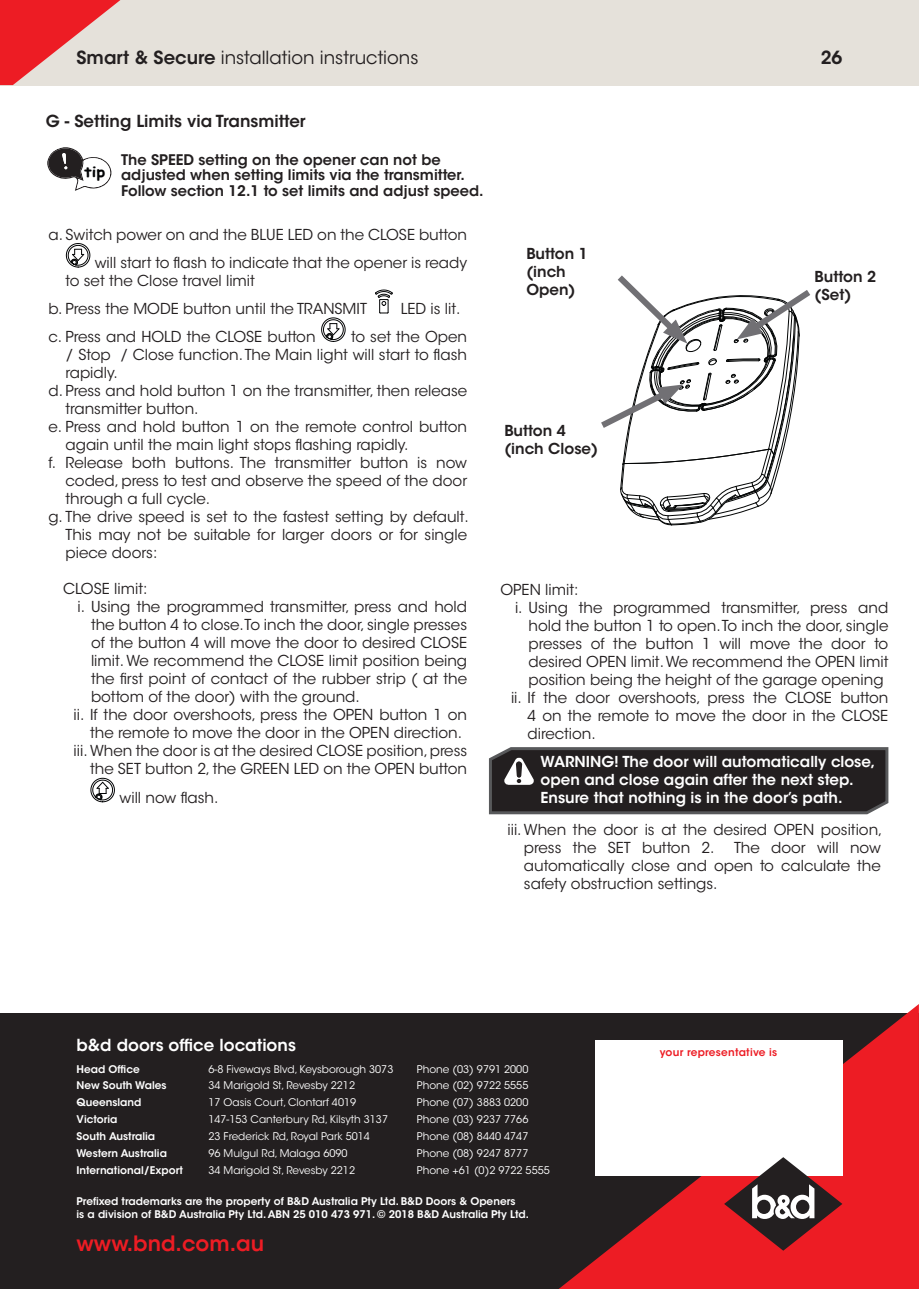
<style>
.page{position:relative;width:919px;height:1289px;background:#fff}
.page>*{position:absolute;margin:0;border:0;box-sizing:border-box;transform-origin:0 0}
.t1{font:600 21px "ITC Avant Garde Std";color:#ed1c24}
.t2{font:18px "ITC Avant Garde Std";color:#231f20}
.t3{font:600 18px "ITC Avant Garde Std";color:#231f20}
.t4{font:600 16.5px "ITC Avant Garde Std";color:#231f20}
.t5{font:600 16.5px "ITC Avant Garde Std";color:#fff}
.t6{font:15px/18px "ITC Avant Garde Std";color:#231f20}
.t7{font:600 15px/18px "ITC Avant Garde Std";color:#fff}
.t8{font:600 15px/18px "ITC Avant Garde Std";color:#231f20}
.t9{font:600 14.55px/15.3px "ITC Avant Garde Std";color:#231f20}
.t10{font:700 14.4px "Comic Sans MS";color:#020304;scale:1.13 1}
.t11{font:10.5px "ITC Avant Garde Std";color:#fff}
.t12{font:600 10.5px/13.5px "ITC Avant Garde Std";color:#fff}
.t13{font:600 10.5px "ITC Avant Garde Std";letter-spacing:.025em;color:#ed1c24}
.s1{font-weight:600}
</style>
<div class="page">
<div style="left:0;top:1013px;width:918px;height:275px;background:#231f20"></div>
<div style="left:0;top:0;width:918px;height:85px;background:#e5e1da"></div>
<svg style="left:0;top:0;width:120px;height:85px"></svg>
<svg style="left:560px;top:1004px;width:358px;height:284px;fill:#ed1c24"></svg>
<div style="left:594px;top:1040px;width:248px;height:135px;background:#fff"></div>
<svg style="left:724px;top:1157px;width:118px;height:93px"></svg>
<svg style="left:66px;top:243px;width:24px;height:24px"></svg>
<svg style="left:375px;top:289px;width:18px;height:25px"></svg>
<svg style="left:321px;top:317px;width:24px;height:25px"></svg>
<svg style="left:90px;top:777px;width:25px;height:25px"></svg>
<svg style="left:601px;top:275px;width:210px;height:251px"></svg>
<svg style="left:489px;top:747px;width:400px;height:68px;background:#302d2e"></svg>
<svg style="left:47px;top:147px;width:65px;height:44px"></svg>
<p class="t2" style="left:77px;top:46px;width:343px"><span class="s1">Smart &amp; Secure</span> installation instructions</p>
<p class="t3" style="left:820px;top:46px;width:23px">26</p>
<p class="t4" style="left:46px;top:110px;width:261px">G - Setting Limits via Transmitter</p>
<p class="t9" style="left:121px;top:152px;width:364px">The SPEED setting on the opener can not be adjusted when setting limits via the transmitter.<br>Follow section 12.1 to set limits and adjust speed.</p>
<p class="t10" style="left:84px;top:161px;width:20px">tip</p>
<p class="t6" style="left:48px;top:220px;width:420px;line-height:28.2px;text-align:right">a. Switch power on and the BLUE LED on the CLOSE button will start to flash to indicate that the opener is ready</p>
<p class="t6" style="left:48px;top:266px;width:320px;line-height:28.2px;text-indent:17px">to set the Close travel limit<br>b. Press the MODE button until the TRANSMIT</p>
<p class="t6" style="left:401px;top:300px;width:61px">LED is lit.</p>
<p class="t6" style="left:48px;top:328px;width:268px">c. Press and HOLD the CLOSE button</p>
<p class="t6" style="left:351px;top:328px;width:117px">to set the Open</p>
<p class="t6" style="left:65px;top:346px;width:403px">/ Stop / Close function. The Main light will start to flash</p>
<p class="t6" style="left:65px;top:364px;width:54px">rapidly.</p>
<p class="t6" style="left:48px;top:382px;width:420px">d. Press and hold button 1 on the transmitter, then release</p>
<p class="t6" style="left:65px;top:400px;width:135px">transmitter button.</p>
<p class="t6" style="left:48px;top:418px;width:420px">e. Press and hold button 1 on the remote control button</p>
<p class="t6" style="left:65px;top:436px;width:344px">again until the main light stops flashing rapidly.</p>
<p class="t6" style="left:48px;top:454px;width:420px">f. Release both buttons. The transmitter button is now</p>
<p class="t6" style="left:65px;top:472px;width:403px">coded, press to test and observe the speed of the door</p>
<p class="t6" style="left:65px;top:490px;width:146px">through a full cycle.</p>
<p class="t6" style="left:48px;top:508px;width:422px">g. The drive speed is set to the fastest setting by default.</p>
<p class="t6" style="left:65px;top:526px;width:403px">This may not be suitable for larger doors or for single</p>
<p class="t6" style="left:65px;top:544px;width:93px">piece doors:</p>
<p class="t6" style="left:63px;top:580px;width:86px">CLOSE limit:</p>
<p class="t6" style="left:77px;top:598px;width:391px">i. Using the programmed transmitter, press and hold</p>
<p class="t6" style="left:91px;top:616px;width:377px">the button 4 to close.To inch the door, single presses</p>
<p class="t6" style="left:91px;top:634px;width:377px">of the button 4 will move the door to desired CLOSE</p>
<p class="t6" style="left:91px;top:652px;width:377px">limit. We recommend the CLOSE limit position being</p>
<p class="t6" style="left:91px;top:670px;width:377px">the first point of contact of the rubber strip ( at the</p>
<p class="t6" style="left:91px;top:688px;width:270px">bottom of the door) with the ground.</p>
<p class="t6" style="left:74px;top:706px;width:395px">ii. If the door overshoots, press the OPEN button 1 on</p>
<p class="t6" style="left:90px;top:724px;width:373px">the remote to move the door in the OPEN direction.</p>
<p class="t6" style="left:74px;top:742px;width:395px">iii. When the door is at the desired CLOSE position, press</p>
<p class="t6" style="left:90px;top:760px;width:378px">the SET button 2, the GREEN LED on the OPEN button</p>
<p class="t6" style="left:120px;top:788px;width:100px">will now flash.</p>
<p class="t8" style="left:526px;top:245px;width:63px">Button 1 (inch<br>Open)</p>
<p class="t8" style="left:504px;top:421px;width:95px">Button 4 (inch Close)</p>
<p class="t8" style="left:814px;top:267px;width:63px">Button 2 (Set)</p>
<p class="t6" style="left:500px;top:581px;width:79px">OPEN limit:</p>
<p class="t6" style="left:515px;top:599px;width:375px">i. Using the programmed transmitter, press and</p>
<p class="t6" style="left:528px;top:617px;width:361px">hold the button 1 to open. To inch the door, single</p>
<p class="t6" style="left:528px;top:635px;width:361px">presses of the button 1 will move the door to</p>
<p class="t6" style="left:528px;top:653px;width:361px">desired OPEN limit. We recommend the OPEN limit</p>
<p class="t6" style="left:528px;top:671px;width:356px">position being the height of the garage opening</p>
<p class="t6" style="left:511px;top:689px;width:379px">ii. If the door overshoots, press the CLOSE button</p>
<p class="t6" style="left:527px;top:707px;width:362px">4 on the remote to move the door in the CLOSE</p>
<p class="t6" style="left:527px;top:725px;width:70px">direction.</p>
<p class="t7" style="left:540px;top:752px;width:336px">WARNING! The door will automatically close, open and close again after the next step.<br>Ensure that nothing is in the door’s path.</p>
<p class="t6" style="left:524px;top:820px;width:360px;text-indent:-16px">iii. When the door is at the desired OPEN position, press the SET button 2.</p>
<p class="t6" style="left:524px;top:838px;width:358px;text-align:justify;text-indent:210px">The door will now automatically close and open to calculate the safety obstruction settings.</p>
<p class="t5" style="left:77px;top:1034px;width:221px">b&amp;d doors office locations</p>
<p class="t12" style="left:77px;top:1061px;width:65px">Head Office</p>
<p class="t11" style="left:208px;top:1062px;width:186px">6-8 Fiveways Blvd, Keysborough 3073</p>
<p class="t11" style="left:417px;top:1062px;width:113px">Phone (03) 9791 2000</p>
<p class="t12" style="left:77px;top:1078px;width:91px">New South Wales</p>
<p class="t11" style="left:208px;top:1079px;width:148px">34 Marigold St, Revesby 2212</p>
<p class="t11" style="left:417px;top:1079px;width:113px">Phone (02) 9722 5555</p>
<p class="t12" style="left:77px;top:1095px;width:66px">Queensland</p>
<p class="t11" style="left:208px;top:1096px;width:149px">17 Oasis Court, Clontarf 4019</p>
<p class="t11" style="left:417px;top:1096px;width:113px">Phone (07) 3883 0200</p>
<p class="t12" style="left:77px;top:1112px;width:42px">Victoria</p>
<p class="t11" style="left:208px;top:1112px;width:181px">147-153 Canterbury Rd, Kilsyth 3137</p>
<p class="t11" style="left:417px;top:1112px;width:113px">Phone (03) 9237 7766</p>
<p class="t12" style="left:77px;top:1129px;width:80px">South Australia</p>
<p class="t11" style="left:208px;top:1129px;width:163px">23 Frederick Rd, Royal Park 5014</p>
<p class="t11" style="left:417px;top:1129px;width:113px">Phone (08) 8440 4747</p>
<p class="t12" style="left:77px;top:1146px;width:92px">Western Australia</p>
<p class="t11" style="left:208px;top:1146px;width:141px">96 Mulgul Rd, Malaga 6090</p>
<p class="t11" style="left:417px;top:1146px;width:113px">Phone (08) 9247 8777</p>
<p class="t12" style="left:77px;top:1163px;width:108px">International/Export</p>
<p class="t11" style="left:208px;top:1163px;width:148px">34 Marigold St, Revesby 2212</p>
<p class="t11" style="left:417px;top:1163px;width:134px">Phone +61 (0)2 9722 5555</p>
<p class="t12" style="left:77px;top:1194px;width:454px">Prefixed trademarks are the property of B&amp;D Australia Pty Ltd. B&amp;D Doors &amp; Openers<br>is a division of B&amp;D Australia Pty Ltd. ABN 25 010 473 971. © 2018 B&amp;D Australia Pty Ltd.</p>
<h1 class="t1" style="left:77px;top:1229px;width:189px">www.bnd.com.au</h1>
<p class="t13" style="left:659px;top:1045px;width:119px">your representative is</p>
</div>
